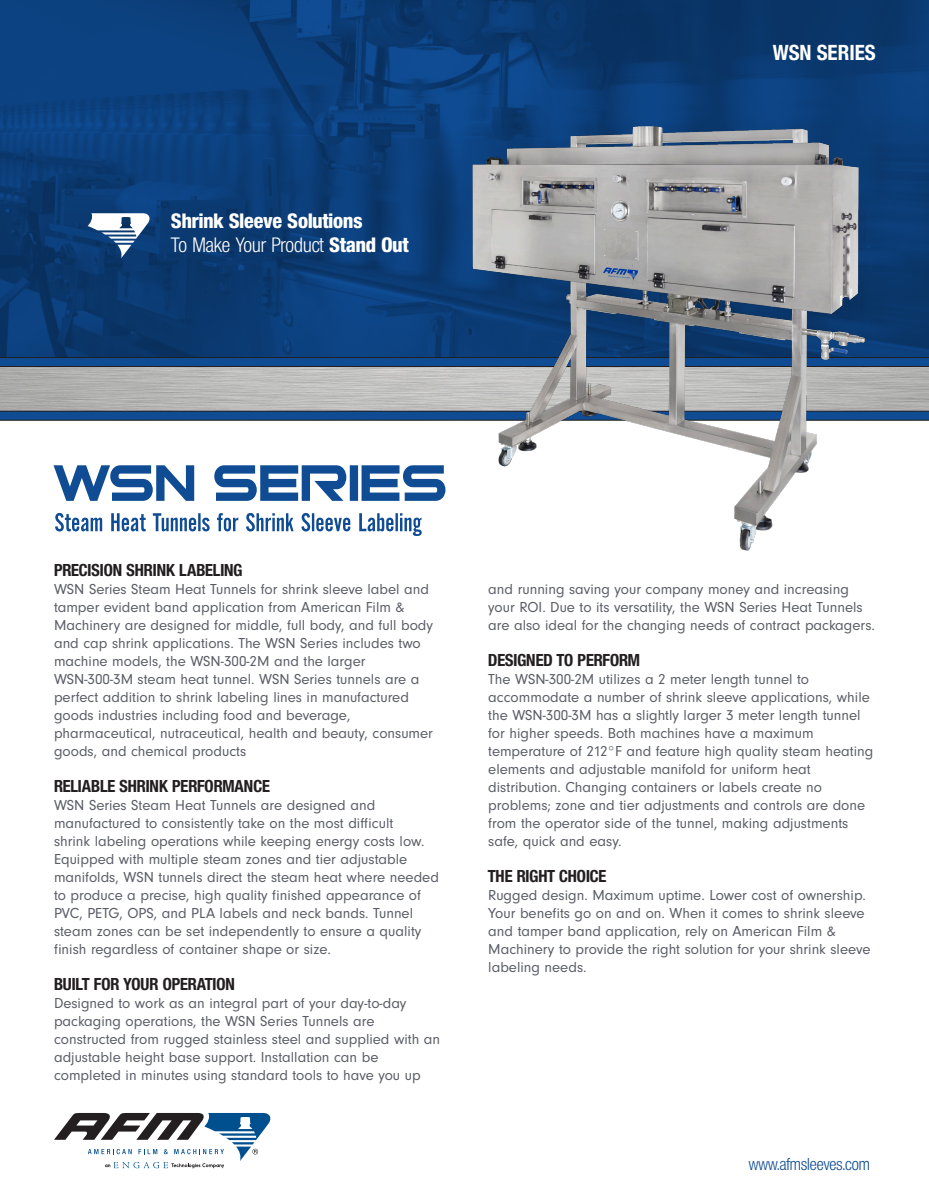
<style>
.page{position:relative;width:929px;height:1199px;background:#fff}
.page>*{position:absolute;margin:0;border:0;box-sizing:border-box;transform-origin:0 0}
.t1{font:condensed 21.75px "Nimbus San Nov D";color:#fff}
.t2{font:21.75px "Nimbus San Nov D Heav Cond";color:#fff}
.Bullet_Table_List{font:700 condensed 21px "Helvetica Neue";color:#fff}
.Body_Copy{font:700 condensed 18px "Nimbus San Nov D";color:#231f20}
.Sub_Head{font:700 condensed 18px "Nimbus San Nov D";color:#231f20}
.t3{font:condensed 18px "Nimbus San Nov D";color:#0f4c93}
.Sub_Head-2{font:15px/18px "Neuzeit Gro T";color:#5a5d66}
.s1{font-family:"Nimbus San Nov D Heav Cond";font-stretch:normal}
</style>
<div class="page">
<img style="left:0;top:0;width:929px;height:357px">
<svg style="left:0;top:357px;width:929px;height:10px;background:#12427b"></svg>
<svg style="left:0;top:411px;width:929px;height:9px;background:#114685"></svg>
<svg style="left:54px;top:465px;width:391px;height:36px"></svg>
<img style="left:451px;top:109px;width:434px;height:442px">
<svg style="left:55px;top:513px;width:367px;height:23px"></svg>
<svg style="left:88px;top:213px;width:62px;height:45px"></svg>
<svg style="left:54px;top:1113px;width:217px;height:55px"></svg>
<p class="t2" style="left:171px;top:208px;width:193px">Shrink Sleeve Solutions</p>
<p class="t1" style="left:171px;top:233px;width:239px">To Make Your Product <span class="s1">Stand Out</span></p>
<p class="Bullet_Table_List" style="left:773px;top:35px;width:105px">WSN SERIES</p>
<p class="Body_Copy" style="left:54px;top:560px;width:190px">PRECISION SHRINK LABELING</p>
<p class="Sub_Head-2" style="left:54px;top:580px;width:381px">WSN Series Steam Heat Tunnels for shrink sleeve label and tamper evident band application from American Film &amp; Machinery are designed for middle, full body, and full body and cap shrink applications. The WSN Series includes two machine models, the WSN-300-2M and the larger</p>
<p class="Sub_Head-2" style="left:54px;top:670px;width:367px">WSN-300-3M steam heat tunnel. WSN Series tunnels are a perfect addition to shrink labeling lines in manufactured goods industries including food and beverage,</p>
<p class="Sub_Head-2" style="left:54px;top:724px;width:380px">pharmaceutical, nutraceutical, health and beauty, consumer goods, and chemical products</p>
<p class="Sub_Head" style="left:54px;top:776px;width:217px">RELIABLE SHRINK PERFORMANCE</p>
<p class="Sub_Head-2" style="left:54px;top:796px;width:323px">WSN Series Steam Heat Tunnels are designed and</p>
<p class="Sub_Head-2" style="left:54px;top:814px;width:386px">manufactured to consistently take on the most difficult<br>shrink labeling operations while keeping energy costs low.<br>Equipped with multiple steam zones and tier adjustable manifolds, WSN tunnels direct the steam heat where needed to produce a precise, high quality finished appearance of PVC, PETG, OPS, and PLA labels and neck bands. Tunnel steam zones can be set independently to ensure a quality finish regardless of container shape or size.</p>
<p class="Body_Copy" style="left:54px;top:974px;width:182px">BUILT FOR YOUR OPERATION</p>
<p class="Sub_Head-2" style="left:54px;top:994px;width:354px">Designed to work as an integral part of your day-to-day packaging operations, the WSN Series Tunnels are</p>
<p class="Sub_Head-2" style="left:54px;top:1030px;width:388px">constructed from rugged stainless steel and supplied with an adjustable height base support. Installation can be</p>
<p class="Sub_Head-2" style="left:54px;top:1066px;width:368px">completed in minutes using standard tools to have you up</p>
<p class="Sub_Head-2" style="left:488px;top:580px;width:388px">and running saving your company money and increasing your ROI. Due to its versatility, the WSN Series Heat Tunnels are also ideal for the changing needs of contract packagers.</p>
<p class="Body_Copy" style="left:488px;top:650px;width:153px">DESIGNED TO PERFORM</p>
<p class="Sub_Head-2" style="left:488px;top:670px;width:322px">The WSN-300-2M utilizes a 2 meter length tunnel to</p>
<p class="Sub_Head-2" style="left:488px;top:688px;width:383px">accommodate a number of shrink sleeve applications, while the WSN-300-3M has a slightly larger 3 meter length tunnel for higher speeds. Both machines have a maximum</p>
<p class="Sub_Head-2" style="left:488px;top:742px;width:386px">temperature of 212°F and feature high quality steam heating elements and adjustable manifold for uniform heat</p>
<p class="Sub_Head-2" style="left:488px;top:778px;width:335px">distribution. Changing containers or labels create no</p>
<p class="Sub_Head-2" style="left:488px;top:796px;width:378px">problems; zone and tier adjustments and controls are done from the operator side of the tunnel, making adjustments safe, quick and easy.</p>
<p class="Body_Copy" style="left:488px;top:866px;width:120px">THE RIGHT CHOICE</p>
<p class="Sub_Head-2" style="left:488px;top:886px;width:384px">Rugged design. Maximum uptime. Lower cost of ownership.<br>Your benefits go on and on. When it comes to shrink sleeve and tamper band application, rely on American Film &amp; Machinery to provide the right solution for your shrink sleeve labeling needs.</p>
<p class="t3" style="left:749px;top:1154px;width:123px">www.afmsleeves.com</p>
</div>
